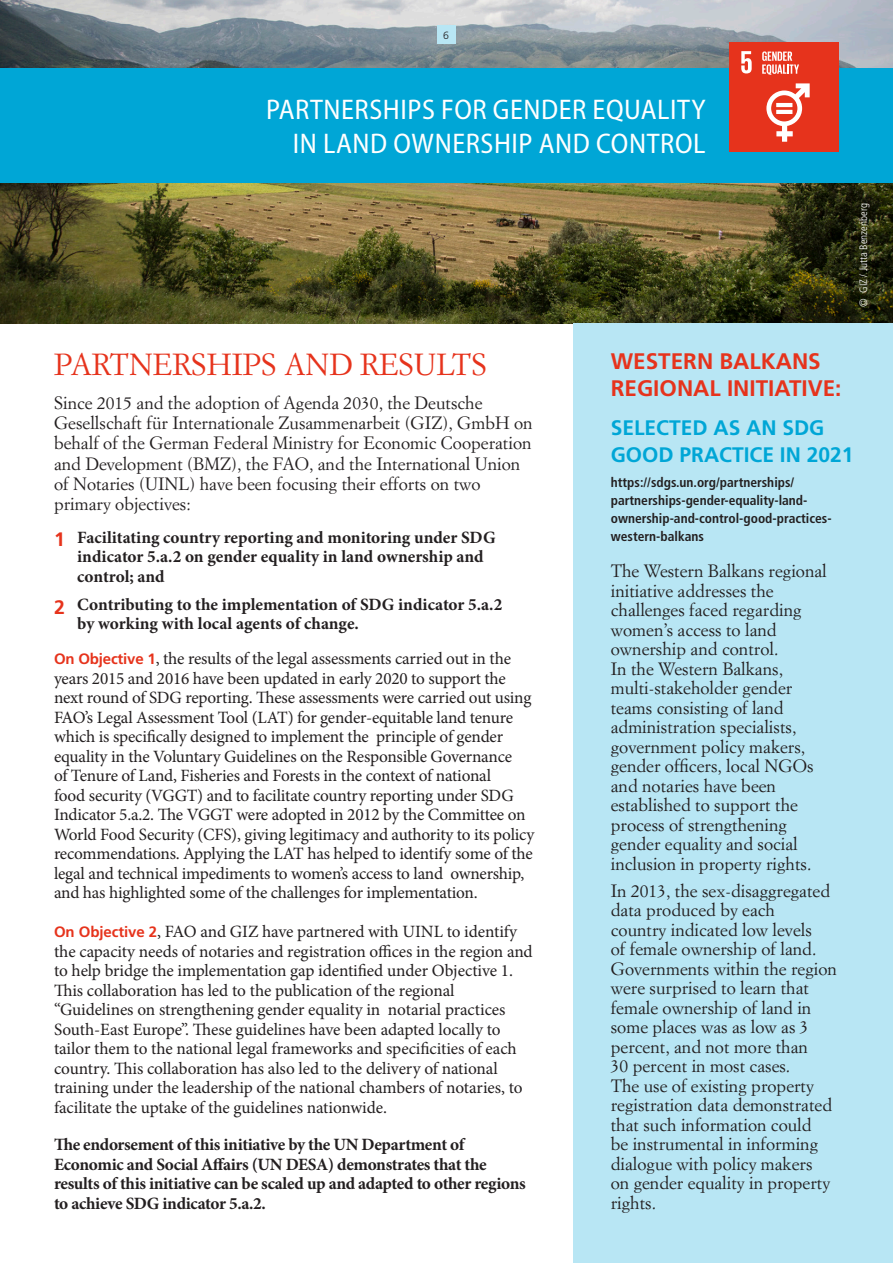
<style>
.page{position:relative;width:893px;height:1263px;background:#fff}
.page>*{position:absolute;margin:0;border:0;box-sizing:border-box;transform-origin:0 0}
.t1{font:30px "Simoncini Garamond Std";color:#e6331c}
.t2{font:semi-condensed 28.5px "Myriad Pro";letter-spacing:.02em;color:#fff}
.t3{font:700 22.5px/27px "Frutiger LT Std";color:#e6331c}
.t4{font:700 21px/27px "Frutiger LT Std";color:#00a6d6}
.t5{font:700 19.5px "Frutiger LT Std";color:#e6331c}
.t6{font:17.55px/19.5px "Simoncini Garamond Std";color:#231f20}
.t7{font:17.25px/19.5px "Minion Pro";letter-spacing:-.01em;color:#231f20}
.t8{font:700 17.25px/19.5px "Minion Pro";letter-spacing:-.01em;color:#231f20}
.t9{font:700 condensed 13.5px/18px "Frutiger LT Std";color:#231f20}
.t10{font:300 condensed 10.8px "Frutiger LT Std";color:#fff}
.t11{font:300 10.5px "Frutiger LT Std";color:#231f20}
.s1{font-family:"Frutiger LT Std";font-weight:700;font-size:15px;color:#e6331c}
</style>
<div class="page">
<img style="left:1px;top:0;width:892px;height:324px">
<div style="left:574px;top:324px;width:319px;height:939px;background:#b8e6f4"></div>
<div style="left:0;top:68px;width:893px;height:115px;background:#00a6d6"></div>
<div style="left:730px;top:42px;width:109px;height:109px;background:#e6331c"></div>
<svg style="left:766px;top:83px;width:44px;height:59px"></svg>
<hr style="left:776px;top:103px;width:16px;height:4px;background:#fff">
<hr style="left:776px;top:110px;width:16px;height:4px;background:#fff">
<svg style="left:741px;top:51px;width:11px;height:22px"></svg>
<svg style="left:762px;top:51px;width:37px;height:24px"></svg>
<div style="left:437px;top:26px;width:18px;height:18px;background:#b8e6f4"></div>
<p class="t11" style="left:443px;top:29px;width:7px">6</p>
<p class="t2" style="left:266px;top:94px;width:441px">PARTNERSHIPS FOR GENDER EQUALITY</p>
<p class="t2" style="left:293px;top:129px;width:414px">IN LAND OWNERSHIP AND CONTROL</p>
<p class="t1" style="left:54px;top:346px;width:434px">PARTNERSHIPS AND RESULTS</p>
<p class="t6" style="left:54px;top:392px;width:480px;line-height:20.2px">Since 2015 and the adoption of Agenda 2030, the Deutsche Gesellschaft für Internationale Zusammenarbeit (GIZ), GmbH on behalf of the German Federal Ministry for Economic Cooperation and Development (BMZ), the FAO, and the International Union of Notaries (UINL) have been focusing their efforts on two primary objectives:</p>
<p class="t8" style="left:77px;top:527px;width:420px">Facilitating country reporting and monitoring under SDG indicator 5.a.2 on gender equality in land ownership and control; and</p>
<p class="t8" style="left:77px;top:594px;width:427px">Contributing to the implementation of SDG indicator 5.a.2 by working with local agents of change.</p>
<p class="t7" style="left:54px;top:649px;width:482px"><span class="s1">On Objective 1</span>, the results of the legal assessments carried out in the years 2015 and 2016 have been updated in early 2020 to support the next round of SDG reporting. These assessments were carried out using FAO’s Legal Assessment Tool (LAT) for gender-equitable land tenure which is specifically designed to implement the principle of gender equality in the Voluntary Guidelines on the Responsible Governance<br>of Tenure of Land, Fisheries and Forests in the context of national<br>food security (VGGT) and to facilitate country reporting under SDG Indicator 5.a.2. The VGGT were adopted in 2012 by the Committee on World Food Security (CFS), giving legitimacy and authority to its policy recommendations. Applying the LAT has helped to identify some of the legal and technical impediments to women’s access to land ownership, and has highlighted some of the challenges for implementation.</p>
<p class="t7" style="left:54px;top:922px;width:480px"><span class="s1">On Objective 2</span>, FAO and GIZ have partnered with UINL to identify the capacity needs of notaries and registration offices in the region and to help bridge the implementation gap identified under Objective 1.<br>This collaboration has led to the publication of the regional “Guidelines on strengthening gender equality in notarial practices South-East Europe”. These guidelines have been adapted locally to tailor them to the national legal frameworks and specificities of each country. This collaboration has also led to the delivery of national training under the leadership of the national chambers of notaries, to facilitate the uptake of the guidelines nationwide.</p>
<p class="t5" style="left:54px;top:527px;width:12px">1</p>
<p class="t5" style="left:54px;top:595px;width:12px">2</p>
<p class="t8" style="left:54px;top:1135px;width:473px">The endorsement of this initiative by the UN Department of Economic and Social Affairs (UN DESA) demonstrates that the results of this initiative can be scaled up and adapted to other regions to achieve SDG indicator 5.a.2.</p>
<p class="t10" style="left:857px;top:306px;width:105px;rotate:-90deg">© GIZ / Jutta Benzenberg</p>
<p class="t3" style="left:611px;top:348px;width:232px">WESTERN BALKANS<br>REGIONAL INITIATIVE:</p>
<p class="t4" style="left:611px;top:414px;width:244px">SELECTED AS AN SDG<br>GOOD PRACTICE IN 2021</p>
<p class="t9" style="left:611px;top:473px;width:222px">https://sdgs.un.org/partnerships/ partnerships-gender-equality-land&shy;ownership-and-control-good-practices&shy;western-balkans</p>
<p class="t6" style="left:611px;top:561px;width:218px">The Western Balkans regional initiative addresses the challenges faced regarding women’s access to land ownership and control.<br>In the Western Balkans, multi-stakeholder gender teams consisting of land administration specialists, government policy makers, gender officers, local NGOs and notaries have been established to support the process of strengthening gender equality and social inclusion in property rights.</p>
<p class="t6" style="left:611px;top:881px;width:228px">In 2013, the sex-disaggregated data produced by each<br>country indicated low levels<br>of female ownership of land.<br>Governments within the region were surprised to learn that female ownership of land in some places was as low as 3 percent, and not more than<br>30 percent in most cases.<br>The use of existing property registration data demonstrated that such information could<br>be instrumental in informing dialogue with policy makers<br>on gender equality in property rights.</p>
</div>
